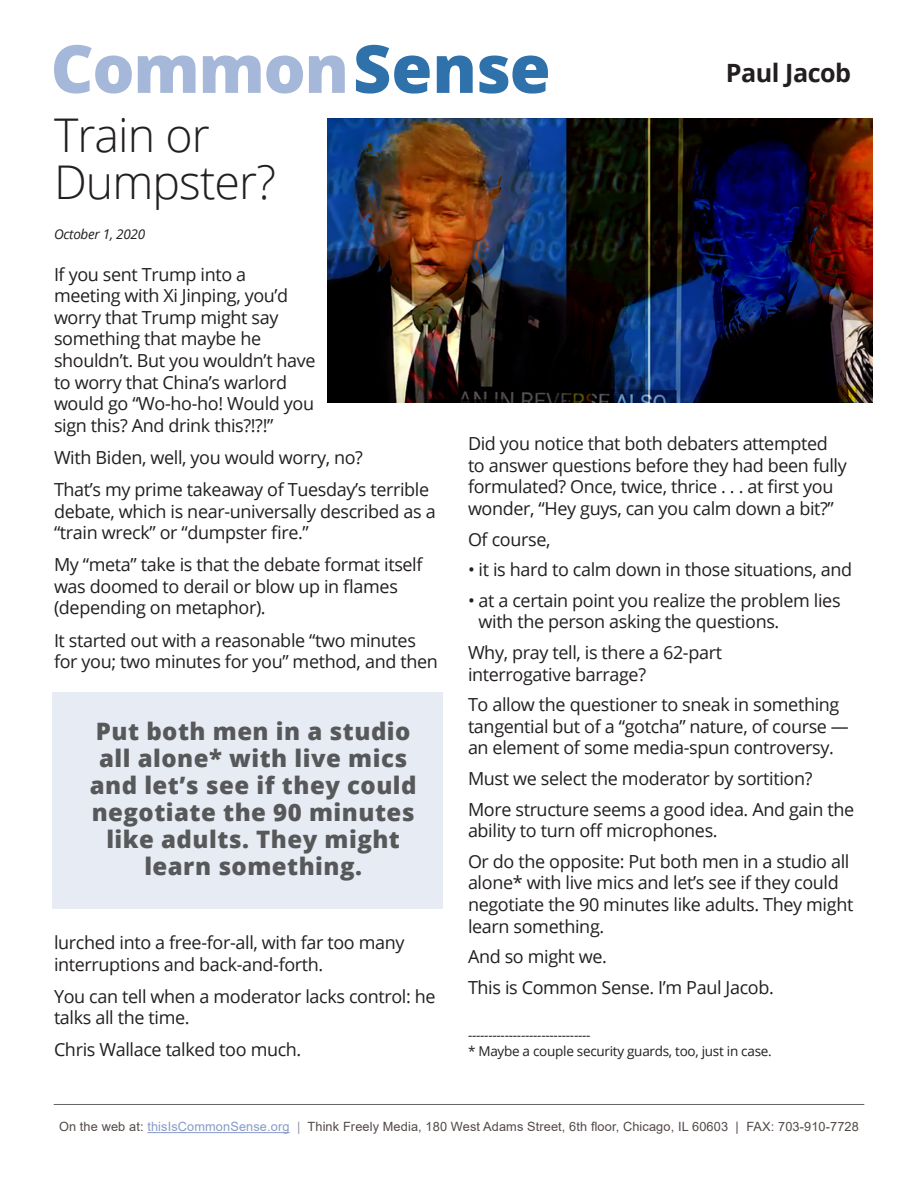
<style>
.page{position:relative;width:918px;height:1188px;background:#fff}
.page>*{position:absolute;margin:0;border:0;box-sizing:border-box;transform-origin:0 0}
.t1{font:800 66.45px "Open Sans";letter-spacing:-.02em;color:#a6b8d9}
.t2{font:300 46.5px/46.5px "Open Sans";letter-spacing:-.02em;color:#231f20}
.t3{font:700 25.2px "Open Sans";letter-spacing:-.02em;color:#231f20}
.t4{font:800 24px/27px "Open Sans";letter-spacing:.02em;color:#57585a;text-align:center}
.t5{font:18px/21.6px "Open Sans";letter-spacing:-.02em;color:#231f20}
.t6{font:13.5px/16.2px "Open Sans";letter-spacing:-.02em;color:#231f20}
.t7{font:italic 13.5px "Open Sans";letter-spacing:-.02em;color:#231f20}
.t8{font:12.75px "Arial";letter-spacing:.01em;color:#524a47}
.s1{color:#2f71ab}
.s2{color:#879bc7}
.s3{color:#939598}
</style>
<div class="page">
<hr style="left:147px;top:1132px;width:143px;height:1px;background:#879bc7">
<img style="left:327px;top:118px;width:546px;height:284px">
<hr style="left:54px;top:1104px;width:810px;height:1px;background:#636366">
<div style="left:52px;top:692px;width:390px;height:216px;background:#e7ebf4"></div>
<p class="t1" style="left:51px;top:18px;width:502px">Common<span class="s1">Sense</span></p>
<p class="t3" style="left:726px;top:55px;width:127px">Paul Jacob</p>
<p class="t2" style="left:54px;top:111px;width:223px">Train or<br>Dumpster?</p>
<p class="t7" style="left:54px;top:225px;width:93px">October 1, 2020</p>
<p class="t5" style="left:54px;top:263px;width:263px">If you sent Trump into a meeting with Xi Jinping, you’d worry that Trump might say something that maybe he shouldn’t. But you wouldn’t have to worry that China’s warlord would go “Wo-ho-ho! Would you sign this? And drink this?!?!”</p>
<p class="t5" style="left:54px;top:446px;width:311px">With Biden, well, you would worry, no?</p>
<p class="t5" style="left:54px;top:478px;width:383px">That’s my prime takeaway of Tuesday’s terrible debate, which is near-universally described as a “train wreck” or “dumpster fire.”</p>
<p class="t5" style="left:54px;top:553px;width:370px">My “meta” take is that the debate format itself was doomed to derail or blow up in flames (depending on metaphor).</p>
<p class="t5" style="left:54px;top:629px;width:385px">It started out with a reasonable “two minutes for you; two minutes for you” method, and then</p>
<p class="t4" style="left:90px;top:717px;width:328px">Put both men in a studio all alone* with live mics and let’s see if they could negotiate the 90 minutes like adults. They might learn something.</p>
<p class="t5" style="left:54px;top:931px;width:352px">lurched into a free-for-all, with far too many interruptions and back-and-forth.</p>
<p class="t5" style="left:54px;top:985px;width:383px">You can tell when a moderator lacks control: he talks all the time.</p>
<p class="t5" style="left:54px;top:1039px;width:249px">Chris Wallace talked too much.</p>
<p class="t5" style="left:468px;top:432px;width:380px">Did you notice that both debaters attempted to answer questions before they had been fully formulated? Once, twice, thrice . . . at first you wonder, “Hey guys, can you calm down a bit?”</p>
<p class="t5" style="left:468px;top:528px;width:84px">Of course,</p>
<p class="t5" style="left:468px;top:558px;width:386px">• it is hard to calm down in those situations, and</p>
<p class="t5" style="left:478px;top:589px;width:364px;text-indent:-10px">• at a certain point you realize the problem lies with the person asking the questions.</p>
<p class="t5" style="left:468px;top:641px;width:256px">Why, pray tell, is there a 62-part interrogative barrage?</p>
<p class="t5" style="left:468px;top:693px;width:382px">To allow the questioner to sneak in something tangential but of a “gotcha” nature, of course — an element of some media-spun controversy.</p>
<p class="t5" style="left:468px;top:767px;width:346px">Must we select the moderator by sortition?</p>
<p class="t5" style="left:468px;top:798px;width:388px">More structure seems a good idea. And gain the ability to turn off microphones.</p>
<p class="t5" style="left:468px;top:850px;width:387px">Or do the opposite: Put both men in a studio all alone* with live mics and let’s see if they could negotiate the 90 minutes like adults. They might learn something.</p>
<p class="t5" style="left:468px;top:945px;width:141px">And so might we.</p>
<p class="t5" style="left:468px;top:976px;width:307px">This is Common Sense. I’m Paul Jacob.</p>
<p class="t6" style="left:468px;top:1027px;width:305px">------------------------------<br>* Maybe a couple security guards, too, just in case.</p>
<p class="t8" style="left:59px;top:1118px;width:801px">On the web at: <span class="s2">thisIsCommonSense.org</span> <span class="s3">|</span> Think Freely Media, 180 West Adams Street, 6th floor, Chicago, IL 60603 | FAX: 703-910-7728</p>
</div>
